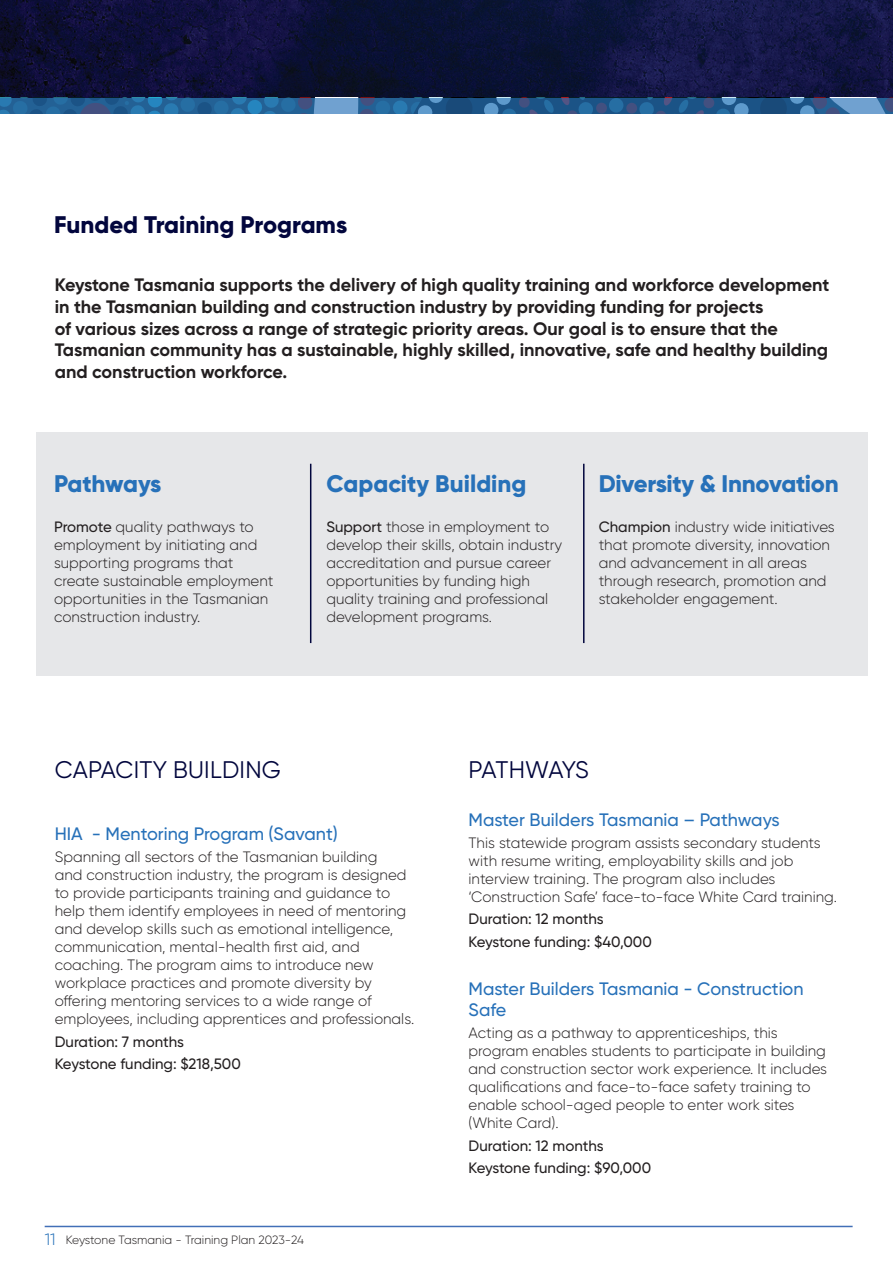
<style>
.page{position:relative;width:893px;height:1263px;background:#fff}
.page>*{position:absolute;margin:0;border:0;box-sizing:border-box;transform-origin:0 0}
.t1{font:800 24px "Gilroy";letter-spacing:-.01em;color:#2771b9}
.t2{font:800 24px "Gilroy";color:#02063d}
.t3{font:24px "Gilroy";letter-spacing:.01em;color:#02063d}
.t4{font:24px "Gilroy";letter-spacing:-.03em;color:#02063d}
.t5{font:700 18px/21.6px "Gilroy";color:#231f20}
.t6{font:500 18px/21.6px "Gilroy";color:#2771b9}
.t7{font:300 15px/18px "Gilroy";color:#231f20}
.t8{font:500 15px/22.2px "Gilroy";color:#231f20}
.t9{font:300 12px "Gilroy";color:#231f20}
.s1{font-weight:500}
.s2{font-size:16.5px;color:#2771b9}
</style>
<div class="page">
<img style="left:0;top:0;width:893px;height:98px">
<hr style="left:45px;top:1226px;width:808px;height:1px;background:#426fb7">
<svg style="left:0;top:113px;width:893px;height:1px"></svg>
<svg style="left:0;top:98px;width:893px;height:15px;background:#2e679a"></svg>
<div style="left:36px;top:432px;width:831px;height:243px;background:#e6e7e9"></div>
<hr style="left:310px;top:464px;width:1px;height:179px;background:#02063d">
<hr style="left:583px;top:464px;width:1px;height:179px;background:#02063d">
<h1 class="t2" style="left:54px;top:209px;width:295px">Funded Training Programs</h1>
<p class="t5" style="left:55px;top:274px;width:776px">Keystone Tasmania supports the delivery of high quality training and workforce development in the Tasmanian building and construction industry by providing funding for projects<br>of various sizes across a range of strategic priority areas. Our goal is to ensure that the Tasmanian community has a sustainable, highly skilled, innovative, safe and healthy building and construction workforce.</p>
<h1 class="t1" style="left:54px;top:468px;width:109px">Pathways</h1>
<p class="t7" style="left:54px;top:518px;width:221px"><span class="s1">Promote</span> quality pathways to employment by initiating and supporting programs that create sustainable employment opportunities in the Tasmanian construction industry.</p>
<h1 class="t1" style="left:326px;top:468px;width:202px">Capacity Building</h1>
<p class="t7" style="left:326px;top:518px;width:237px"><span class="s1">Support</span> those in employment to develop their skills, obtain industry accreditation and pursue career opportunities by funding high quality training and professional development programs.</p>
<h1 class="t1" style="left:599px;top:468px;width:242px">Diversity &amp; Innovation</h1>
<p class="t7" style="left:599px;top:518px;width:238px"><span class="s1">Champion</span> industry wide initiatives that promote diversity, innovation and advancement in all areas through research, promotion and stakeholder engagement.</p>
<h1 class="t3" style="left:55px;top:755px;width:227px">CAPACITY BUILDING</h1>
<p class="t6" style="left:55px;top:823px;width:285px">HIA - Mentoring Program (Savant)</p>
<p class="t7" style="left:55px;top:848px;width:361px">Spanning all sectors of the Tasmanian building<br>and construction industry, the program is designed to provide participants training and guidance to help them identify employees in need of mentoring and develop skills such as emotional intelligence, communication, mental-health first aid, and coaching. The program aims to introduce new workplace practices and promote diversity by offering mentoring services to a wide range of employees, including apprentices and professionals.</p>
<p class="t8" style="left:55px;top:1030px;width:188px">Duration: 7 months<br>Keystone funding: $218,500</p>
<p class="t9" style="left:45px;top:1232px;width:261px"><span class="s2">11</span> Keystone Tasmania - Training Plan 2023-24</p>
<h1 class="t4" style="left:469px;top:755px;width:122px">PATHWAYS</h1>
<p class="t6" style="left:468px;top:808px;width:313px">Master Builders Tasmania – Pathways</p>
<p class="t7" style="left:468px;top:833px;width:370px">This statewide program assists secondary students with resume writing, employability skills and job interview training. The program also includes ‘Construction Safe’ face-to-face White Card training.</p>
<p class="t8" style="left:468px;top:908px;width:185px">Duration: 12 months<br>Keystone funding: $40,000</p>
<p class="t6" style="left:468px;top:977px;width:337px">Master Builders Tasmania - Construction<br>Safe</p>
<p class="t7" style="left:468px;top:1024px;width:360px">Acting as a pathway to apprenticeships, this program enables students to participate in building and construction sector work experience. It includes qualifications and face-to-face safety training to enable school-aged people to enter work sites (White Card).</p>
<p class="t8" style="left:468px;top:1134px;width:184px">Duration: 12 months<br>Keystone funding: $90,000</p>
</div>
